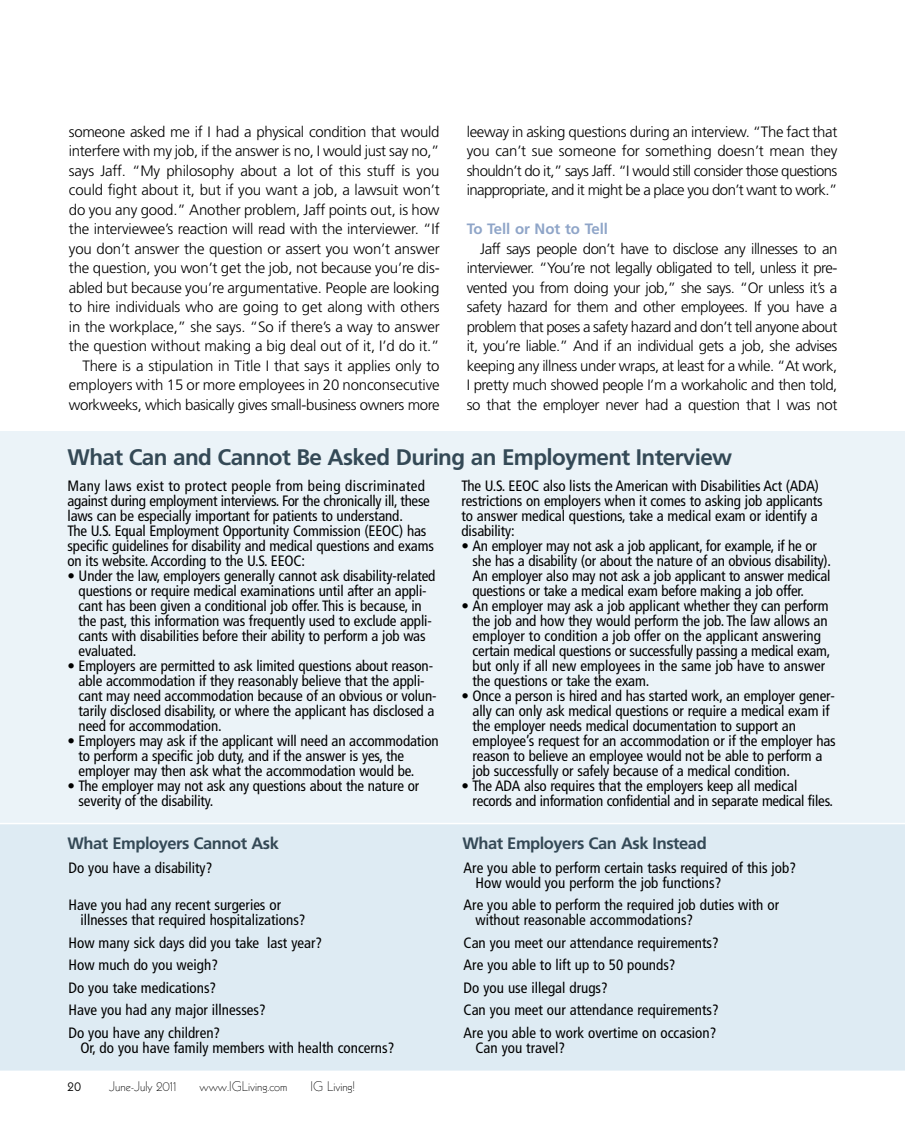
<style>
.page{position:relative;width:905px;height:1134px;background:#fff}
.page>*{position:absolute;margin:0;border:0;box-sizing:border-box;transform-origin:0 0}
.t1{font:700 22.5px "Frutiger";letter-spacing:-.03em;color:#344956}
.t2{font:700 16.5px "Frutiger";letter-spacing:-.03em;color:#344956}
.t3{font:condensed 15px/15px "Frutiger";letter-spacing:-.01em;color:#000}
.t4{font:300 15px/19.5px "Frutiger";letter-spacing:-.01em;color:#000;text-align:justify}
.t5{font:700 15px "Frutiger";color:#8fa5c8}
.t6{font:300 13.5px "Kabel";color:#000}
.t7{font:13.5px "Kabel";color:#000}
</style>
<div class="page">
<div style="left:0;top:431px;width:904px;height:639px;background:#ebf3f8"></div>
<div style="left:0;top:824px;width:904px;height:246px;background:#deebf3"></div>
<hr style="left:0;top:823px;width:904px;height:1px;background:#fff">
<p class="t4" style="left:69px;top:123px;width:372px;text-align:right">someone asked me if I had a physical condition that would interfere with my job, if the answer is no, I would just say no,” says Jaff. “My philosophy about a lot of this stuff is you could fight about it, but if you want a job, a lawsuit won’t do you any good.” Another problem, Jaff points out, is how the interviewee’s reaction will read with the interviewer. “If you don’t answer the question or assert you won’t answer the question, you won’t get the job, not because you’re dis&shy;abled but because you’re argumentative. People are looking to hire individuals who are going to get along with others in the workplace,” she says. “So if there’s a way to answer the question without making a big deal out of it, I’d do it.” There is a stipulation in Title I that says it applies only to employers with 15 or more employees in 20 nonconsecutive workweeks, which basically gives small-business owners more</p>
<p class="t4" style="left:466px;top:123px;width:372px">leeway in asking questions during an interview. “The fact that you can’t sue someone for something doesn’t mean they shouldn’t do it,” says Jaff. “I would still consider those questions inappropriate, and it might be a place you don’t want to work.”</p>
<p class="t5" style="left:466px;top:223px;width:143px">To Tell or Not to Tell</p>
<p class="t4" style="left:466px;top:240px;width:372px;text-indent:14px">Jaff says people don’t have to disclose any illnesses to an interviewer. “You’re not legally obligated to tell, unless it pre&shy;vented you from doing your job,” she says. “Or unless it’s a safety hazard for them and other employees. If you have a problem that poses a safety hazard and don’t tell anyone about it, you’re liable.” And if an individual gets a job, she advises keeping any illness under wraps, at least for a while. “At work, I pretty much showed people I’m a workaholic and then told, so that the employer never had a question that I was not</p>
<h1 class="t1" style="left:68px;top:448px;width:666px">What Can and Cannot Be Asked During an Employment Interview</h1>
<p class="t3" style="left:67px;top:479px;width:368px">Many laws exist to protect people from being discriminated against during employment interviews. For the chronically ill, these laws can be especially important for patients to understand.<br>The U.S. Equal Employment Opportunity Commission (EEOC) has specific guidelines for disability and medical questions and exams on its website. According to the U.S. EEOC:</p>
<p class="t3" style="left:79px;top:569px;width:358px;text-indent:-11px">• Under the law, employers generally cannot ask disability-related questions or require medical examinations until after an appli&shy;cant has been given a conditional job offer. This is because, in the past, this information was frequently used to exclude appli&shy;cants with disabilities before their ability to perform a job was evaluated.</p>
<p class="t3" style="left:79px;top:659px;width:359px;text-indent:-11px">• Employers are permitted to ask limited questions about reason&shy;able accommodation if they reasonably believe that the appli&shy;cant may need accommodation because of an obvious or volun&shy;tarily disclosed disability, or where the applicant has disclosed a need for accommodation.</p>
<p class="t3" style="left:79px;top:734px;width:361px;text-indent:-11px">• Employers may ask if the applicant will need an accommodation to perform a specific job duty, and if the answer is yes, the employer may then ask what the accommodation would be.</p>
<p class="t3" style="left:79px;top:779px;width:342px;text-indent:-11px">• The employer may not ask any questions about the nature or severity of the disability.</p>
<p class="t3" style="left:461px;top:479px;width:363px">The U.S. EEOC also lists the American with Disabilities Act (ADA) restrictions on employers when it comes to asking job applicants to answer medical questions, take a medical exam or identify a disability:</p>
<p class="t3" style="left:472px;top:539px;width:360px;text-indent:-11px">• An employer may not ask a job applicant, for example, if he or she has a disability (or about the nature of an obvious disability).<br>An employer also may not ask a job applicant to answer medical questions or take a medical exam before making a job offer.</p>
<p class="t3" style="left:472px;top:599px;width:359px;text-indent:-11px">• An employer may ask a job applicant whether they can perform the job and how they would perform the job. The law allows an employer to condition a job offer on the applicant answering certain medical questions or successfully passing a medical exam, but only if all new employees in the same job have to answer the questions or take the exam.</p>
<p class="t3" style="left:472px;top:689px;width:365px;text-indent:-11px">• Once a person is hired and has started work, an employer gener&shy;ally can only ask medical questions or require a medical exam if the employer needs medical documentation to support an employee’s request for an accommodation or if the employer has reason to believe an employee would not be able to perform a job successfully or safely because of a medical condition.</p>
<p class="t3" style="left:472px;top:779px;width:362px;text-indent:-11px">• The ADA also requires that the employers keep all medical records and information confidential and in separate medical files.</p>
<p class="t2" style="left:68px;top:837px;width:213px">What Employers Cannot Ask</p>
<p class="t3" style="left:68px;top:861px;width:145px">Do you have a disability?</p>
<p class="t3" style="left:475px;top:861px;width:322px;text-indent:-12px">Are you able to perform certain tasks required of this job?<br>How would you perform the job functions?</p>
<p class="t3" style="left:68px;top:899px;width:214px">Have you had any recent surgeries or</p>
<p class="t3" style="left:463px;top:899px;width:317px">Are you able to perform the required job duties with or</p>
<p class="t3" style="left:80px;top:914px;width:227px">illnesses that required hospitalizations?</p>
<p class="t3" style="left:475px;top:914px;width:219px">without reasonable accommodations?</p>
<p class="t3" style="left:68px;top:936px;width:255px">How many sick days did you take last year?</p>
<p class="t3" style="left:463px;top:936px;width:256px">Can you meet our attendance requirements?</p>
<p class="t3" style="left:68px;top:959px;width:151px">How much do you weigh?</p>
<p class="t3" style="left:463px;top:959px;width:213px">Are you able to lift up to 50 pounds?</p>
<p class="t3" style="left:68px;top:981px;width:149px">Do you take medications?</p>
<p class="t3" style="left:463px;top:981px;width:146px">Do you use illegal drugs?</p>
<p class="t3" style="left:68px;top:1004px;width:199px">Have you had any major illnesses?</p>
<p class="t3" style="left:463px;top:1004px;width:256px">Can you meet our attendance requirements?</p>
<p class="t3" style="left:68px;top:1026px;width:153px">Do you have any children?</p>
<p class="t3" style="left:463px;top:1026px;width:254px">Are you able to work overtime on occasion?</p>
<p class="t3" style="left:80px;top:1041px;width:315px">Or, do you have family members with health concerns?</p>
<p class="t3" style="left:475px;top:1041px;width:91px">Can you travel?</p>
<p class="t2" style="left:462px;top:837px;width:246px">What Employers Can Ask Instead</p>
<p class="t7" style="left:68px;top:1081px;width:15px">20</p>
<p class="t6" style="left:109px;top:1081px;width:69px">June-July 2011</p>
<p class="t6" style="left:199px;top:1081px;width:89px">www.IGLiving.com</p>
<p class="t6" style="left:310px;top:1081px;width:46px">IG Living!</p>
</div>
